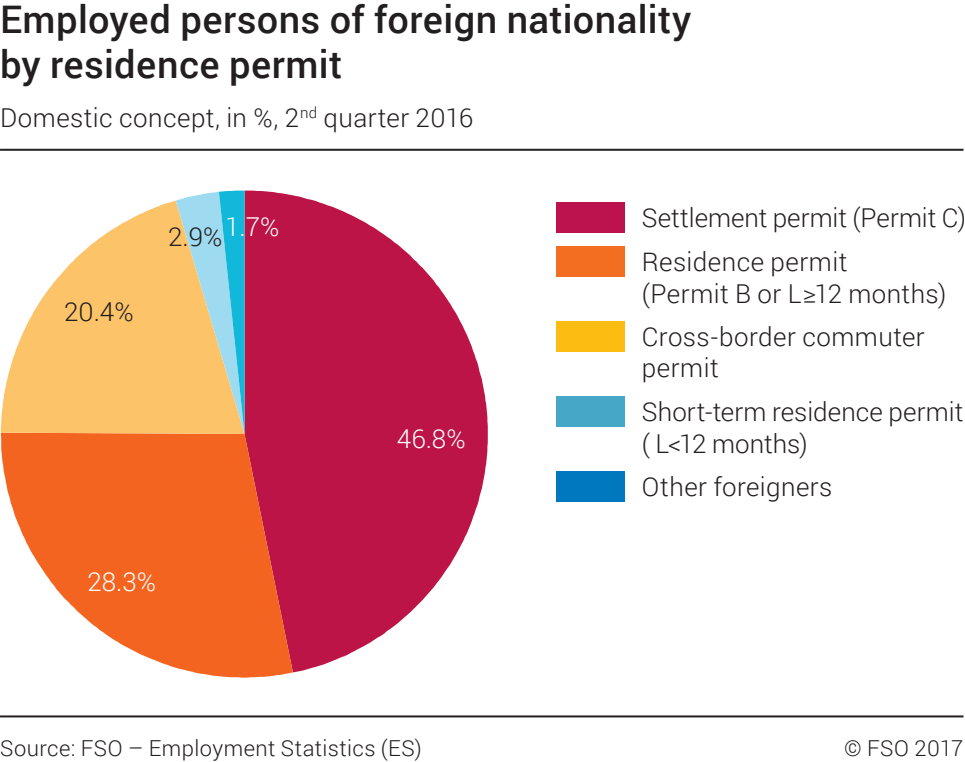
<style>
.page{position:relative;width:965px;height:762px;background:#fff}
.page>*{position:absolute;margin:0;border:0;box-sizing:border-box;transform-origin:0 0}
.t1{font:500 38px/45.6px "Roboto";letter-spacing:.01em;color:#231f20}
.t2{font:300 26px/44px "Roboto";letter-spacing:.015em;color:#231f20}
.t3{font:300 26px "Roboto";color:#fff}
.t4{font:300 22px "Roboto";letter-spacing:.02em;color:#231f20}
</style>
<div class="page">
<hr style="left:0;top:149px;width:963px;height:2px;background:#231f20">
<hr style="left:0;top:715px;width:963px;height:2px;background:#231f20">
<div style="left:556px;top:202px;width:69px;height:30px;background:#bc134e"></div>
<div style="left:556px;top:246px;width:69px;height:30px;background:#f36e21"></div>
<div style="left:556px;top:321px;width:69px;height:30px;background:#fdbc12"></div>
<div style="left:556px;top:396px;width:69px;height:30px;background:#47a7c7"></div>
<div style="left:556px;top:471px;width:69px;height:30px;background:#0078c0"></div>
<svg style="left:244px;top:191px;width:244px;height:481px;fill:#bc1446"></svg>
<svg style="left:1px;top:432px;width:292px;height:245px;fill:#f36421"></svg>
<svg style="left:1px;top:200px;width:175px;height:234px;fill:#fdc368"></svg>
<svg style="left:176px;top:190px;width:68px;height:244px;background:#b8caa8"></svg>
<h1 class="t1" style="left:0;top:-5px;width:693px">Employed persons of foreign nationality by residence permit</h1>
<p class="t2" style="left:0;top:94px;width:475px">Domestic concept, in %, 2<sup>nd</sup> quarter 2016</p>
<p class="t2" style="left:64px;top:289px;width:71px">20.4%</p>
<p class="t2" style="left:168px;top:213px;width:113px">2.9%<sup>1.7%</sup></p>
<p class="t3" style="left:87px;top:564px;width:70px">28.3%</p>
<p class="t3" style="left:397px;top:420px;width:70px">46.8%</p>
<p class="t2" style="left:642px;top:195px;width:326px">Settlement permit (Permit C)<br>Residence permit</p>
<p class="t2" style="left:642px;top:270px;width:306px">(Permit B or L≥12 months)<br>Cross-border commuter</p>
<p class="t2" style="left:642px;top:345px;width:323px">permit<br>Short-term residence permit</p>
<p class="t2" style="left:642px;top:420px;width:192px">( L&lt;12 months)<br>Other foreigners</p>
<p class="t4" style="left:0;top:733px;width:423px">Source: FSO – Employment Statistics (ES)</p>
<p class="t4" style="left:844px;top:733px;width:121px">© FSO 2017</p>
</div>
